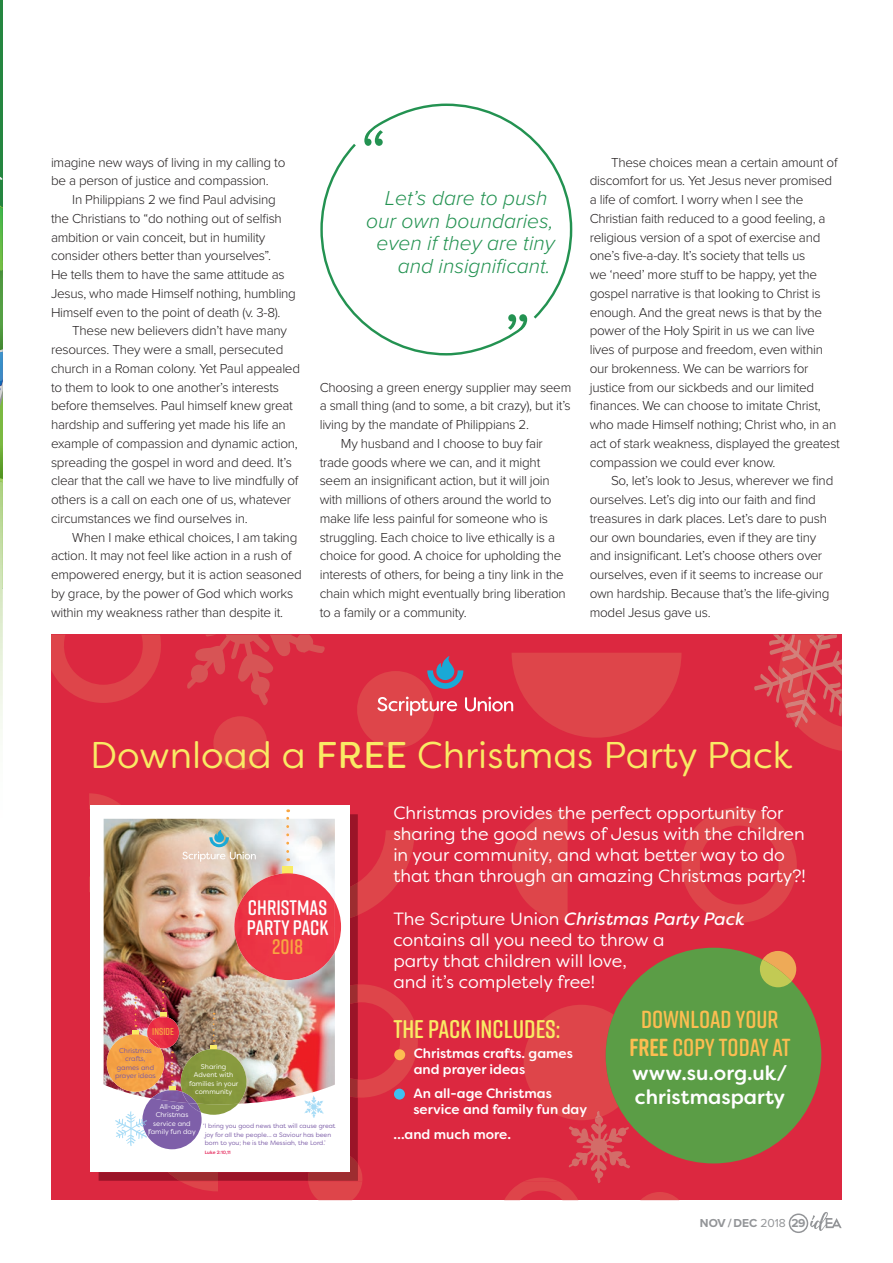
<style>
.page{position:relative;width:893px;height:1263px;background:#fff}
.page>*{position:absolute;margin:0;border:0;box-sizing:border-box;transform-origin:0 0}
.t1{font:37.2px "Filson Soft";color:#f9eb65}
.t2{font:600 25.5px "Rift Soft";color:#f9eb65}
.t3{font:600 24.6px/27.3px "Rift Soft";color:#fdbd51;text-align:center}
.pull_quote{font:italic 300 21px "Proxima Nova";color:#239251}
.t4{font:600 21px/19.5px "Rift Soft";color:#fff;text-align:center}
.t5{font:500 20.25px/24.3px "Filson Soft";color:#fff}
.t6{font:17.7px/21.3px "Filson Soft";color:#fff}
.Body_-_indented{font:300 13.5px/18.8px "Proxima Nova";letter-spacing:-.02em;color:#231f20}
.t7{font:500 13.5px/16.2px "Filson Soft";color:#fff}
.Body_-_No_Indent{font:300 13.5px/18.8px "Proxima Nova";letter-spacing:-.02em;color:#231f20}
.t8{font:700 12px "Proxima Nova";color:#939598}
.t9{font:600 10.05px "Rift Soft";color:#f9a641}
.t10{font:6.9px/8.6px "Filson Soft";color:#fff;text-align:center}
.t11{font:6.9px/8.6px "Filson Soft";color:#7959a5;text-align:center}
.t12{font:6.3px/8.6px "Filson Soft";color:#7959a5}
.t13{font:500 4.65px "Filson Soft";color:#e5295c}
.s1{font-style:inherit}
.s2{font-style:italic}
.s3{font-weight:700}
.s4{color:#f9a641}
.s5{font-weight:400}
</style>
<div class="page">
<svg style="left:0;top:0;width:3px;height:738px;background:#79b476"></svg>
<div style="left:51px;top:635px;width:791px;height:565px;background:#dc2840"></div>
<svg style="left:681px;top:807px;width:116px;height:116px"></svg>
<svg style="left:512px;top:810px;width:56px;height:110px"></svg>
<svg style="left:51px;top:634px;width:112px;height:69px"></svg>
<svg style="left:358px;top:830px;width:57px;height:85px"></svg>
<svg style="left:213px;top:716px;width:54px;height:54px"></svg>
<svg style="left:358px;top:984px;width:60px;height:113px"></svg>
<svg style="left:641px;top:1192px;width:38px;height:8px"></svg>
<svg style="left:181px;top:1181px;width:37px;height:10px"></svg>
<img style="left:349px;top:814px;width:9px;height:170px">
<img style="left:306px;top:1097px;width:52px;height:84px">
<img style="left:349px;top:882px;width:9px;height:36px">
<img style="left:349px;top:984px;width:9px;height:113px">
<img style="left:168px;top:1172px;width:50px;height:9px">
<img style="left:349px;top:1155px;width:9px;height:8px">
<div style="left:90px;top:806px;width:259px;height:366px;background:#fff"></div>
<img style="left:104px;top:819px;width:231px;height:285px">
<svg style="left:182px;top:830px;width:74px;height:32px;background:#d1ccbe"></svg>
<img style="left:107px;top:1034px;width:57px;height:58px">
<svg style="left:132px;top:997px;width:7px;height:38px"></svg>
<img style="left:181px;top:1049px;width:66px;height:55px">
<svg style="left:210px;top:1013px;width:7px;height:37px"></svg>
<img style="left:152px;top:1090px;width:36px;height:8px">
<img style="left:182px;top:1092px;width:15px;height:6px">
<svg style="left:169px;top:1051px;width:6px;height:40px"></svg>
<img style="left:147px;top:1017px;width:32px;height:31px">
<svg style="left:148px;top:1037px;width:12px;height:11px"></svg>
<svg style="left:160px;top:981px;width:6px;height:36px"></svg>
<div style="left:282px;top:867px;width:11px;height:7px;background:#f9eb65"></div>
<svg style="left:335px;top:902px;width:6px;height:49px"></svg>
<img style="left:234px;top:874px;width:101px;height:106px">
<svg style="left:286px;top:809px;width:3px;height:42px"></svg>
<svg style="left:304px;top:1096px;width:11px;height:22px"></svg>
<svg style="left:115px;top:1098px;width:123px;height:51px"></svg>
<svg style="left:89px;top:793px;width:33px;height:99px"></svg>
<svg style="left:308px;top:1163px;width:55px;height:37px"></svg>
<svg style="left:357px;top:653px;width:324px;height:95px"></svg>
<svg style="left:504px;top:1005px;width:127px;height:195px"></svg>
<div style="left:606px;top:948px;width:215px;height:215px;background:#5b9d46;border-radius:50%"></div>
<svg style="left:760px;top:951px;width:36px;height:36px"></svg>
<svg style="left:754px;top:634px;width:88px;height:117px"></svg>
<svg style="left:187px;top:635px;width:138px;height:70px"></svg>
<div style="left:394px;top:1049px;width:11px;height:11px;background:#fdbd51;border-radius:50%"></div>
<div style="left:394px;top:1089px;width:11px;height:10px;background:#3ec1f0;border-radius:50%"></div>
<svg style="left:320px;top:103px;width:253px;height:253px"></svg>
<svg style="left:508px;top:314px;width:19px;height:16px"></svg>
<svg style="left:364px;top:130px;width:19px;height:16px"></svg>
<svg style="left:789px;top:1212px;width:53px;height:21px"></svg>
<p class="Body_-_No_Indent" style="left:51px;top:152px;width:236px">imagine new ways of living in my calling to be a person of justice and compassion.</p>
<p class="Body_-_indented" style="left:51px;top:189px;width:246px;text-indent:21px">In Philippians 2 we find Paul advising the Christians to “do nothing out of selfish ambition or vain conceit, but in humility consider others better than yourselves”.<br>He tells them to have the same attitude as Jesus, who made Himself nothing, humbling Himself even to the point of death (v. 3-8).</p>
<p class="Body_-_indented" style="left:51px;top:321px;width:251px;text-indent:21px">These new believers didn’t have many resources. They were a small, persecuted church in a Roman colony. Yet Paul appealed to them to look to one another’s interests before themselves. Paul himself knew great hardship and suffering yet made his life an example of compassion and dynamic action, spreading the gospel in word and deed. It’s clear that the call we have to live mindfully of others is a call on each one of us, whatever circumstances we find ourselves in.</p>
<p class="Body_-_indented" style="left:51px;top:527px;width:252px;text-indent:21px">When I make ethical choices, I am taking action. It may not feel like action in a rush of empowered energy, but it is action seasoned by grace, by the power of God which works within my weakness rather than despite it.</p>
<p class="pull_quote" style="left:385px;top:183px;width:164px">Let’s dare to push</p>
<p class="pull_quote" style="left:366px;top:205px;width:189px">our own boundaries,</p>
<p class="pull_quote" style="left:376px;top:228px;width:180px">even if they are tiny</p>
<p class="pull_quote" style="left:398px;top:250px;width:154px">and insignificant.</p>
<p class="Body_-_indented" style="left:320px;top:377px;width:253px;text-align:justify">Choosing a green energy supplier may seem a small thing (and to some, a bit crazy), but it’s living by the mandate of Philippians 2.</p>
<p class="Body_-_indented" style="left:320px;top:433px;width:248px;text-indent:21px">My husband and I choose to buy fair trade goods where we can, and it might seem an insignificant action, but it will join with millions of others around the world to make life less painful for someone who is struggling. Each choice to live ethically is a choice for good. A choice for upholding the interests of others, for being a tiny link in the chain which might eventually bring liberation to a family or a community.</p>
<p class="Body_-_indented" style="left:590px;top:152px;width:252px;text-indent:21px">These choices mean a certain amount of discomfort for us. Yet Jesus never promised a life of comfort. I worry when I see the Christian faith reduced to a good feeling, a religious version of a spot of exercise and one’s five-a-day. It’s society that tells us<br>we ‘need’ more stuff to be happy, yet the gospel narrative is that looking to Christ is enough. And the great news is that by the power of the Holy Spirit in us we can live lives of purpose and freedom, even within our brokenness. We can be warriors for justice from our sickbeds and our limited finances. We can choose to imitate Christ, who made Himself nothing; Christ who, in an act of stark weakness, displayed the greatest compassion we could ever know.</p>
<p class="Body_-_indented" style="left:590px;top:471px;width:245px;text-indent:21px">So, let’s look to Jesus, wherever we find ourselves. Let’s dig into our faith and find treasures in dark places. Let’s dare to push our own boundaries, even if they are tiny and insignificant. Let’s choose others over ourselves, even if it seems to increase our own hardship. Because that’s the life-giving model Jesus gave us.</p>
<p class="t1" style="left:90px;top:731px;width:704px">Download a <span class="s1">FREE</span> Christmas Party Pack</p>
<p class="t6" style="left:393px;top:802px;width:414px">Christmas provides the perfect opportunity for sharing the good news of Jesus with the children in your community, and what better way to do that than through an amazing Christmas party?!</p>
<p class="t6" style="left:393px;top:908px;width:353px">The Scripture Union <span class="s2">Christmas Party Pack </span>contains all you need to throw a<br>party that children will love,<br>and it’s completely free!</p>
<p class="t3" style="left:629px;top:1005px;width:162px">DOWNLOAD YOUR<br><span class="s3">FREE</span> COPY TODAY AT</p>
<p class="t5" style="left:632px;top:1061px;width:157px">www.su.org.uk/ christmasparty</p>
<p class="t4" style="left:247px;top:898px;width:83px">CHRISTMAS<br>PARTY PACK<br><span class="s4">2018</span></p>
<p class="t2" style="left:393px;top:1011px;width:169px">THE PACK INCLUDES:</p>
<p class="t7" style="left:414px;top:1045px;width:161px">Christmas crafts. games and prayer ideas</p>
<p class="t7" style="left:413px;top:1085px;width:175px">An all-age Christmas service and family fun day</p>
<p class="t7" style="left:393px;top:1126px;width:119px">…and much more.</p>
<p class="t9" style="left:152px;top:1024px;width:23px">INSIDE</p>
<p class="t11" style="left:115px;top:1046px;width:42px">Christmas crafts, games and prayer ideas</p>
<p class="t10" style="left:189px;top:1062px;width:51px">Sharing<br>Advent with families in your community</p>
<p class="t10" style="left:148px;top:1102px;width:49px">All-age<br>Christmas service and family fun day</p>
<p class="t12" style="left:203px;top:1122px;width:134px">‘ I bring you good news that will cause great joy for all the people... a Saviour has been born to you; he is the Messiah, the Lord.’</p>
<p class="t13" style="left:205px;top:1149px;width:28px">Luke 2:10,11</p>
<p class="t8" style="left:700px;top:1214px;width:107px">NOV / DEC <span class="s5">2018</span> 29</p>
</div>
